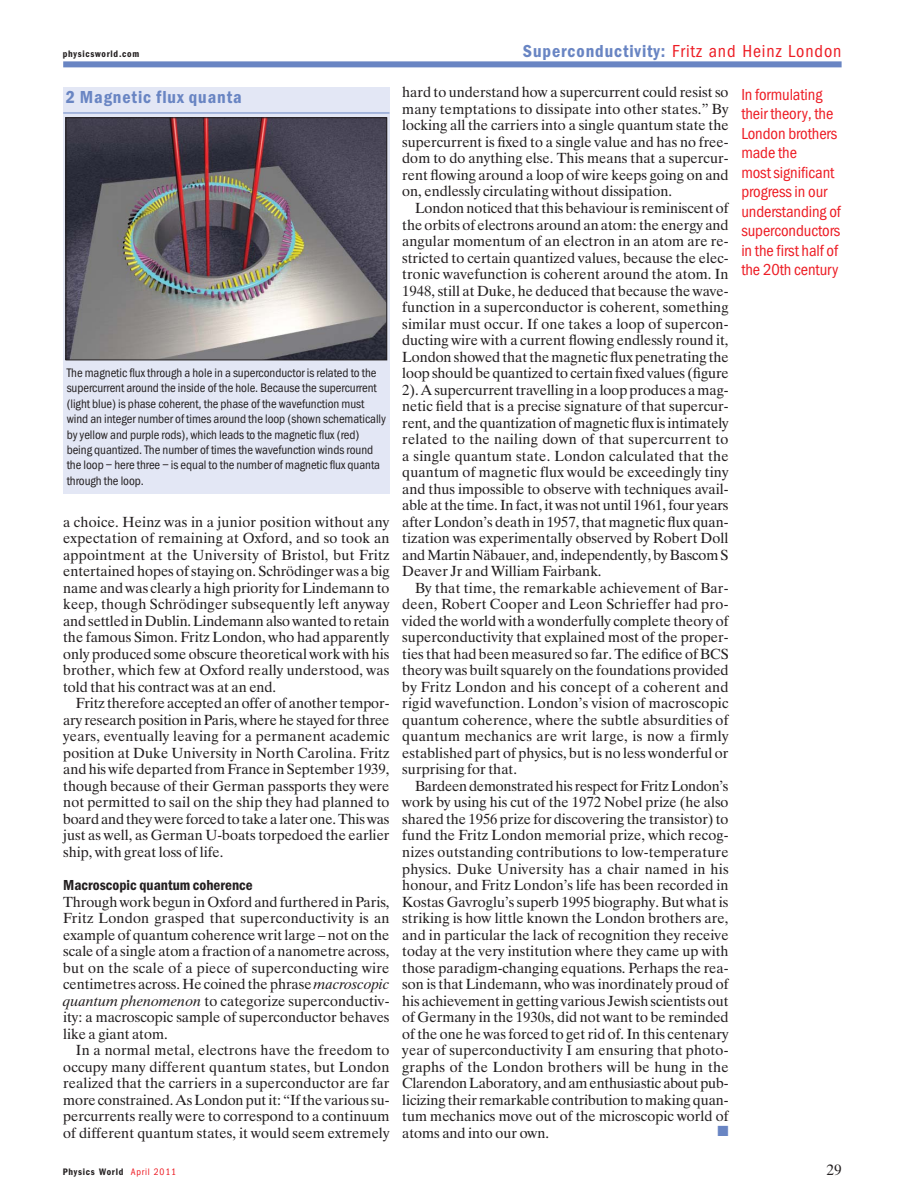
<style>
.page{position:relative;width:906px;height:1200px;background:#fff}
.page>*{position:absolute;margin:0;border:0;box-sizing:border-box;transform-origin:0 0}
.t1{font:18px "Franklin Got Cd Io P";letter-spacing:.05em;color:#ed1c24}
.t2{font:600 18px "Franklin Got Cd Io P";letter-spacing:.05em;color:#6985c3}
.t3{font:16.5px/19.5px "Franklin Got Cd Io P";letter-spacing:-.005em;color:#ed1c24}
.t4{font:600 15px "Franklin Got Cd Io P";color:#231f20}
.t5{font:15px "Dutch 801 BT";color:#231f20}
.t6{font:14.7px/16.5px "Dutch 801 BT";color:#231f20;text-align:justify}
.t7{font:14.7px "Zapf Dingbats";color:#6985c3}
.t8{font:12.75px/15.5px "Franklin Got Cd Io P";letter-spacing:-.005em;color:#231f20}
.t9{font:600 9.75px "Franklin Got Cd Io P";letter-spacing:.075em;color:#231f20}
.s1{font-weight:600;color:#6985c3}
.s2{font-style:italic}
.s3{font-weight:400;color:#ed1c24}
</style>
<div class="page">
<div style="left:63px;top:88px;width:326px;height:406px;background:#e3e7f5"></div>
<img style="left:68px;top:119px;width:317px;height:239px">
<div style="left:66px;top:117px;width:321px;height:243px;border:1px solid #231f20"></div>
<hr style="left:63px;top:113px;width:326px;height:1px;background:#6985c3">
<div style="left:63px;top:61px;width:778px;height:6px;background:#6985c3"></div>
<p class="t9" style="left:63px;top:50px;width:78px">physicsworld.com</p>
<p class="t1" style="left:523px;top:44px;width:320px"><span class="s1">Superconductivity:</span> Fritz and Heinz London</p>
<p class="t6" style="left:402px;top:86px;width:328px">hard to understand how a supercurrent could resist so many temptations to dissipate into other states.” By locking all the carriers into a single quantum state the supercurrent is fixed to a single value and has no free&shy;dom to do anything else. This means that a supercur&shy;rent flowing around a loop of wire keeps going on and on, endlessly circulating without dissipation.</p>
<p class="t6" style="left:402px;top:201px;width:328px;text-indent:13px">London noticed that this behaviour is reminiscent of the orbits of electrons around an atom: the energy and angular momentum of an electron in an atom are re&shy;stricted to certain quantized values, because the elec&shy;tronic wavefunction is coherent around the atom. In 1948, still at Duke, he deduced that because the wave&shy;function in a superconductor is coherent, something similar must occur. If one takes a loop of supercon&shy;ducting wire with a current flowing endlessly round it, London showed that the magnetic flux penetrating the loop should be quantized to certain fixed values (figure 2). A supercurrent travelling in a loop produces a mag&shy;netic field that is a precise signature of that supercur&shy;rent, and the quantization of magnetic flux is intimately related to the nailing down of that supercurrent to a single quantum state. London calculated that the quantum of magnetic flux would be exceedingly tiny and thus impossible to observe with techniques avail&shy;able at the time. In fact, it was not until 1961, four years after London’s death in 1957, that magnetic flux quan&shy;tization was experimentally observed by Robert Doll and Martin Näbauer, and, independently, by Bascom S Deaver Jr and William Fairbank.</p>
<p class="t6" style="left:402px;top:581px;width:328px;text-indent:13px">By that time, the remarkable achievement of Bar&shy;deen, Robert Cooper and Leon Schrieffer had pro&shy;vided the world with a wonderfully complete theory of superconductivity that explained most of the proper&shy;ties that had been measured so far. The edifice of BCS theory was built squarely on the foundations provided by Fritz London and his concept of a coherent and rigid wavefunction. London’s vision of macroscopic quantum coherence, where the subtle absurdities of quantum mechanics are writ large, is now a firmly established part of physics, but is no less wonderful or surprising for that.</p>
<p class="t6" style="left:402px;top:779px;width:328px;text-indent:13px">Bardeen demonstrated his respect for Fritz London’s work by using his cut of the 1972 Nobel prize (he also shared the 1956 prize for discovering the transistor) to fund the Fritz London memorial prize, which recog&shy;nizes outstanding contributions to low-temperature physics. Duke University has a chair named in his honour, and Fritz London’s life has been recorded in Kostas Gavroglu’s superb 1995 biography. But what is striking is how little known the London brothers are, and in particular the lack of recognition they receive today at the very institution where they came up with those paradigm-changing equations. Perhaps the rea&shy;son is that Lindemann, who was inordinately proud of his achievement in getting various Jewish scientists out of Germany in the 1930s, did not want to be reminded of the one he was forced to get rid of. In this centenary year of superconductivity I am ensuring that photo&shy;graphs of the London brothers will be hung in the Clarendon Laboratory, and am enthusiastic about pub&shy;licizing their remarkable contribution to making quan&shy;tum mechanics move out of the microscopic world of atoms and into our own.</p>
<p class="t2" style="left:66px;top:90px;width:177px">2 Magnetic flux quanta</p>
<p class="t3" style="left:741px;top:86px;width:101px">In formulating their theory, the<br>London brothers made the<br>most significant progress in our understanding of superconductors in the first half of the 20th century</p>
<p class="t8" style="left:67px;top:366px;width:321px">The magnetic flux through a hole in a superconductor is related to the supercurrent around the inside of the hole. Because the supercurrent (light blue) is phase coherent, the phase of the wavefunction must wind an integer number of times around the loop (shown schematically by yellow and purple rods), which leads to the magnetic flux (red) being quantized. The number of times the wavefunction winds round the loop – here three – is equal to the number of magnetic flux quanta through the loop.</p>
<p class="t6" style="left:63px;top:515px;width:328px">a choice. Heinz was in a junior position without any expectation of remaining at Oxford, and so took an appointment at the University of Bristol, but Fritz entertained hopes of staying on. Schrödinger was a big name and was clearly a high priority for Lindemann to keep, though Schrödinger subsequently left anyway and settled in Dublin. Lindemann also wanted to retain the famous Simon. Fritz London, who had apparently only produced some obscure theoretical work with his brother, which few at Oxford really understood, was told that his contract was at an end.</p>
<p class="t6" style="left:63px;top:696px;width:328px;text-indent:13px">Fritz therefore accepted an offer of another tempor&shy;ary research position in Paris, where he stayed for three years, eventually leaving for a permanent academic position at Duke University in North Carolina. Fritz and his wife departed from France in September 1939, though because of their German passports they were not permitted to sail on the ship they had planned to board and they were forced to take a later one. This was just as well, as German U-boats torpedoed the earlier ship, with great loss of life.</p>
<p class="t4" style="left:63px;top:879px;width:191px">Macroscopic quantum coherence</p>
<p class="t6" style="left:63px;top:894px;width:328px">Through work begun in Oxford and furthered in Paris, Fritz London grasped that superconductivity is an example of quantum coherence writ large – not on the scale of a single atom a fraction of a nanometre across, but on the scale of a piece of superconducting wire centimetres across. He coined the phrase <span class="s2">macroscopic quantum phenomenon</span> to categorize superconductiv&shy;ity: a macroscopic sample of superconductor behaves like a giant atom.</p>
<p class="t6" style="left:63px;top:1043px;width:328px;text-indent:13px">In a normal metal, electrons have the freedom to occupy many different quantum states, but London realized that the carriers in a superconductor are far more constrained. As London put it: “If the various su&shy;percurrents really were to correspond to a continuum of different quantum states, it would seem extremely</p>
<p class="t7" style="left:717px;top:1123px;width:13px">■</p>
<p class="t9" style="left:63px;top:1167px;width:115px">Physics World <span class="s3">April 2011</span></p>
<p class="t5" style="left:826px;top:1163px;width:16px">29</p>
</div>
